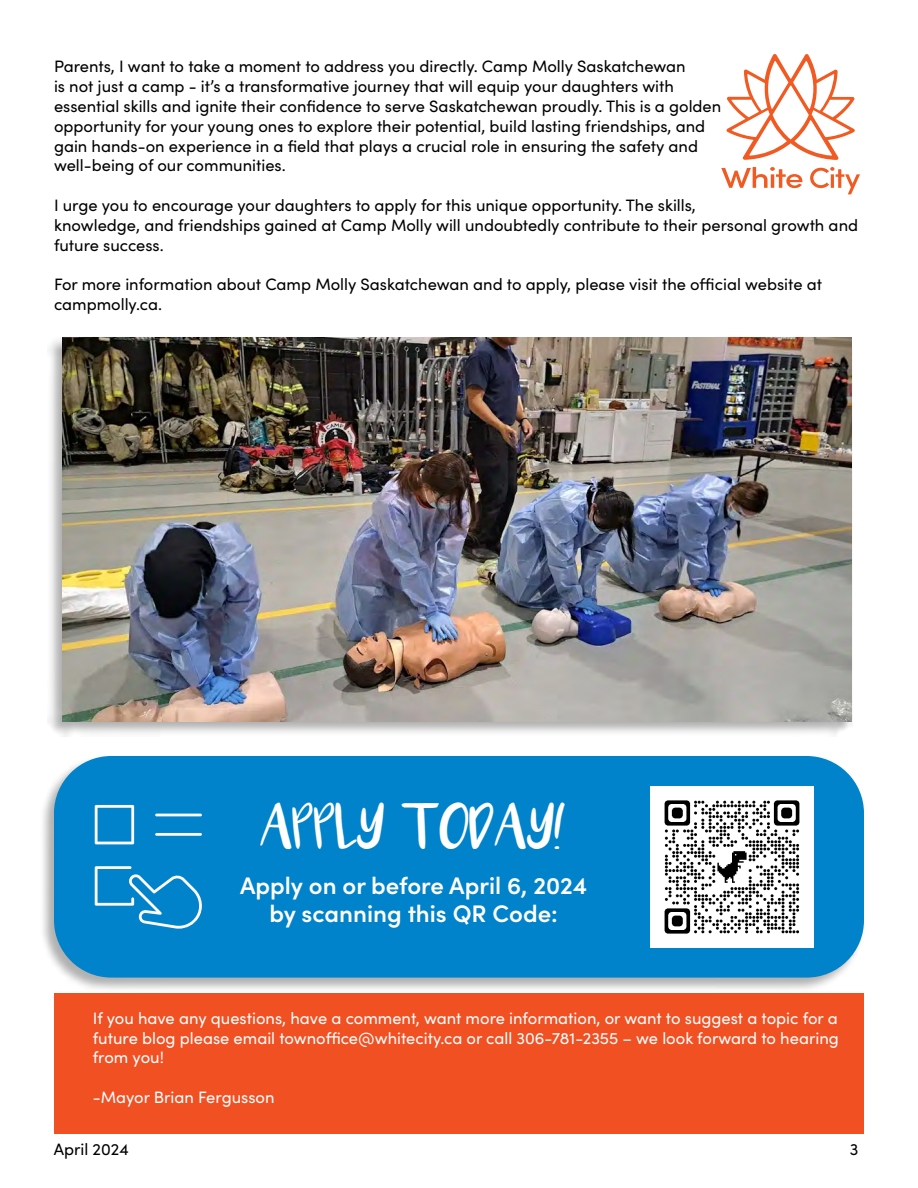
<style>
.page{position:relative;width:918px;height:1188px;background:#fff}
.page>*{position:absolute;margin:0;border:0;box-sizing:border-box;transform-origin:0 0}
.t1{font:34.5px "Luna";color:#fff}
.t2{font:600 24px/28.5px "Sofia Pro";color:#fff;text-align:center}
.t3{font:16.5px/19.8px "Sofia Pro";color:#000}
.t4{font:16.5px/19.8px "Sofia Pro";color:#fff;text-align:justify}
</style>
<div class="page">
<div style="left:39px;top:755px;width:827px;height:238px;background:#000;opacity:.31"></div>
<div style="left:54px;top:756px;width:810px;height:222px;background:#0083ca;border-radius:57px"></div>
<div style="left:54px;top:994px;width:810px;height:140px;background:#f15022"></div>
<svg style="left:810px;top:167px;width:50px;height:27px"></svg>
<svg style="left:721px;top:167px;width:81px;height:21px"></svg>
<svg style="left:727px;top:54px;width:128px;height:106px"></svg>
<div style="left:47px;top:336px;width:807px;height:401px;background:#000;opacity:.31"></div>
<img style="left:63px;top:337px;width:789px;height:385px">
<img style="left:650px;top:786px;width:163px;height:161px">
<svg style="left:95px;top:805px;width:39px;height:39px"></svg>
<hr style="left:155px;top:814px;width:47px;height:2px;background:#fff">
<hr style="left:155px;top:833px;width:47px;height:3px;background:#fff">
<svg style="left:95px;top:866px;width:107px;height:63px"></svg>
<p class="t3" style="left:54px;top:56px;width:669px">Parents, I want to take a moment to address you directly. Camp Molly Saskatchewan<br>is not just a camp - it’s a transformative journey that will equip your daughters with essential skills and ignite their confidence to serve Saskatchewan proudly. This is a golden opportunity for your young ones to explore their potential, build lasting friendships, and gain hands-on experience in a field that plays a crucial role in ensuring the safety and well-being of our communities.</p>
<p class="t3" style="left:54px;top:194px;width:806px">I urge you to encourage your daughters to apply for this unique opportunity. The skills,<br>knowledge, and friendships gained at Camp Molly will undoubtedly contribute to their personal growth and future success.</p>
<p class="t3" style="left:54px;top:274px;width:770px">For more information about Camp Molly Saskatchewan and to apply, please visit the official website at campmolly.ca.</p>
<h1 class="t1" style="left:260px;top:817px;width:308px">APPLY TODAY!</h1>
<h2 class="t2" style="left:240px;top:870px;width:348px">Apply on or before April 6, 2024 by scanning this QR Code:</h2>
<p class="t4" style="left:93px;top:1007px;width:748px">If you have any questions, have a comment, want more information, or want to suggest a topic for a future blog please email townoffice@whitecity.ca or call 306-781-2355 – we look forward to hearing from you!</p>
<p class="t4" style="left:93px;top:1086px;width:183px">-Mayor Brian Fergusson</p>
<p class="t3" style="left:54px;top:1138px;width:76px">April 2024</p>
<p class="t3" style="left:850px;top:1138px;width:10px">3</p>
</div>
